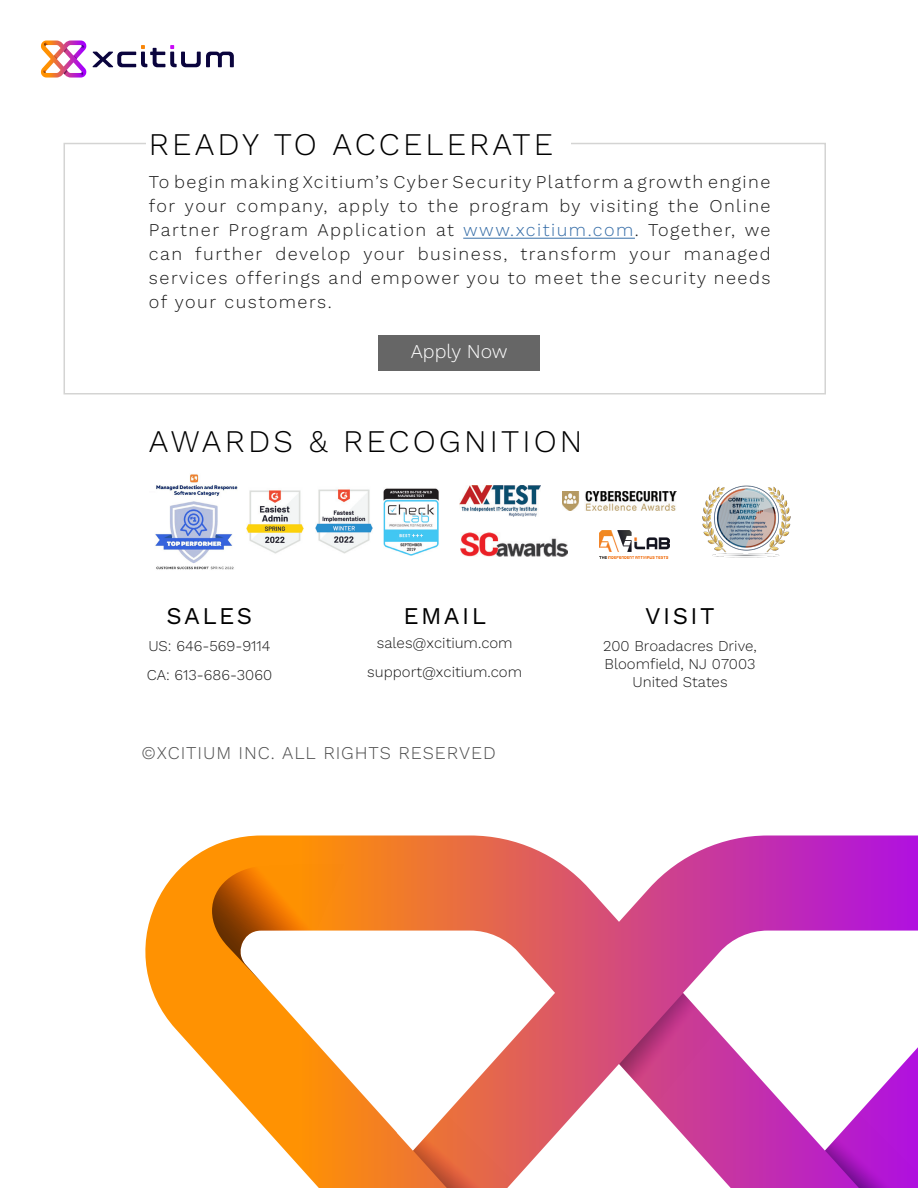
<style>
.page{position:relative;width:918px;height:1188px;background:#fff}
.page>*{position:absolute;margin:0;border:0;box-sizing:border-box;transform-origin:0 0}
.Subheader{font:300 31.5px "Work Sans";letter-spacing:.1em;color:#000}
.DOC_TYPE{font:24px "Work Sans";letter-spacing:.1em;color:#000}
.t1{font:300 19.5px "Work Sans";letter-spacing:-.005em;color:#fff}
.t2{font:300 18px/24px "Work Sans";letter-spacing:.085em;color:#1a1a1a;text-align:justify}
.t3{font:300 18px "Work Sans";letter-spacing:.05em;color:#4d4d4d}
.Bullet_List{font:300 15px/18px "Work Sans";color:#1a1a1a;text-align:center}
.s1{color:#376ea8}
</style>
<div class="page">
<div style="left:64px;top:143px;width:762px;height:251px;border:2px solid #d4d4d3"></div>
<svg style="left:145px;top:836px;width:773px;height:352px"></svg>
<svg style="left:212px;top:864px;width:133px;height:121px"></svg>
<svg style="left:413px;top:1113px;width:101px;height:75px;background:#e57452"></svg>
<svg style="left:825px;top:1113px;width:93px;height:75px;background:#b62bd2"></svg>
<svg style="left:619px;top:993px;width:98px;height:112px;background:#ce5598"></svg>
<div style="left:146px;top:125px;width:424px;height:35px;background:#fff"></div>
<img style="left:383px;top:488px;width:56px;height:68px">
<img style="left:315px;top:489px;width:57px;height:65px">
<img style="left:247px;top:490px;width:56px;height:64px">
<img style="left:461px;top:532px;width:107px;height:25px">
<img style="left:600px;top:530px;width:70px;height:28px">
<img style="left:459px;top:485px;width:81px;height:31px">
<img style="left:563px;top:491px;width:113px;height:19px">
<img style="left:155px;top:474px;width:83px;height:96px">
<img style="left:702px;top:485px;width:88px;height:73px">
<hr style="left:463px;top:238px;width:172px;height:1px;background:#376ea8">
<svg style="left:40px;top:40px;width:194px;height:38px"></svg>
<div style="left:378px;top:335px;width:162px;height:36px;background:#666"></div>
<p class="Subheader" style="left:149px;top:121px;width:405px">READY TO ACCELERATE</p>
<p class="t2" style="left:149px;top:170px;width:623px">To begin making Xcitium’s Cyber Security Platform a growth engine for your company, apply to the program by visiting the Online Partner Program Application at <span class="s1">www.xcitium.com</span>. Together, we can further develop your business, transform your managed services offerings and empower you to meet the security needs of your customers.</p>
<p class="t1" style="left:411px;top:336px;width:98px">Apply Now</p>
<p class="Subheader" style="left:149px;top:417px;width:435px">AWARDS &amp; RECOGNITION</p>
<p class="DOC_TYPE" style="left:167px;top:598px;width:87px">SALES</p>
<p class="Bullet_List" style="left:148px;top:637px;width:124px">US: 646-569-9114</p>
<p class="Bullet_List" style="left:147px;top:665px;width:127px">CA: 613-686-3060</p>
<p class="DOC_TYPE" style="left:403px;top:598px;width:84px">EMAIL</p>
<p class="Bullet_List" style="left:367px;top:628px;width:156px;line-height:28.8px">sales@xcitium.com support@xcitium.com</p>
<p class="t3" style="left:141px;top:739px;width:356px">©XCITIUM INC. ALL RIGHTS RESERVED</p>
<p class="DOC_TYPE" style="left:645px;top:598px;width:71px">VISIT</p>
<p class="Bullet_List" style="left:603px;top:637px;width:155px">200 Broadacres Drive,<br>Bloomfield, NJ 07003<br>United States</p>
</div>
